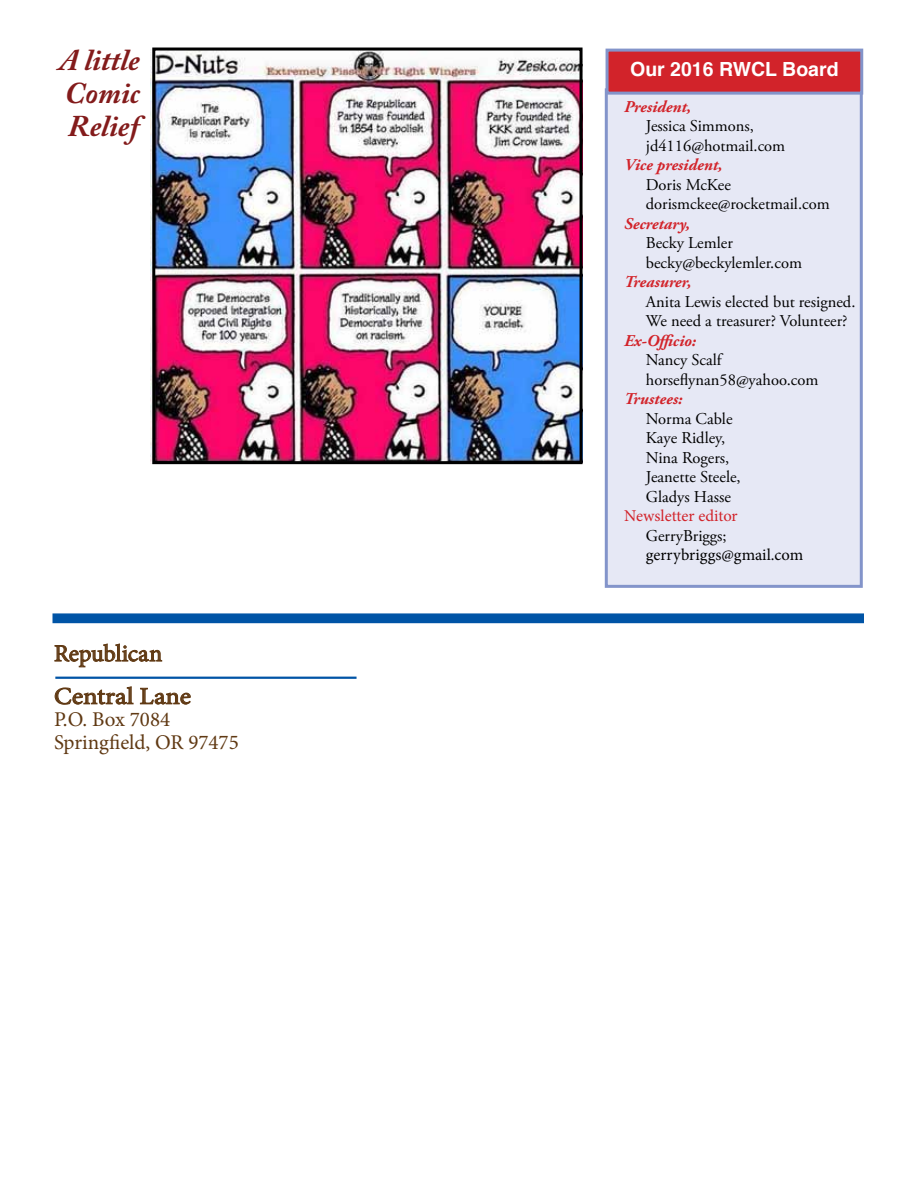
<style>
.page{position:relative;width:918px;height:1188px;background:#fff}
.page>*{position:absolute;margin:0;border:0;box-sizing:border-box;transform-origin:0 0}
.t1{font:italic 700 30px/33px "Adobe Caslon Pro";color:#831b1b}
.t2{font:24px/42.8px "Minion Pro";color:#603913}
.t3{font:21px/22.5px "Minion Pro";color:#603913}
.t4{font:700 19.5px "Helvetica";color:#fff}
.t5{font:16.5px "Adobe Garamond Pro";color:#000}
.t6{font:italic 700 16.5px "Adobe Garamond Pro";color:#d2232a}
.t7{font:16.5px "Minion Pro";color:#000}
.t8{font:16.5px "Minion Pro";color:#d2232a}
</style>
<div class="page">
<svg style="left:54px;top:643px;width:108px;height:25px"></svg>
<svg style="left:54px;top:686px;width:80px;height:19px"></svg>
<svg style="left:140px;top:688px;width:51px;height:17px"></svg>
<hr style="left:55px;top:677px;width:302px;height:2px;background:#0054a6">
<div style="left:52px;top:613px;width:812px;height:10px;background:#0054a6;border:2px solid #0054a6"></div>
<div style="left:605px;top:88px;width:258px;height:500px;background:#e6e8f5;border:3px solid #8394ca"></div>
<div style="left:606px;top:49px;width:257px;height:46px;background:#d2232a;border:3px solid #8394ca"></div>
<img style="left:150px;top:52px;width:429px;height:412px">
<div style="left:152px;top:48px;width:431px;height:416px;border:3px solid #000"></div>
<p class="t1" style="left:59px;top:43px;width:83px">A little</p>
<p class="t1" style="left:65px;top:76px;width:76px">Comic<br>Relief</p>
<p class="t2" style="left:54px;top:632px;width:138px">Republican<br>Central Lane</p>
<p class="t3" style="left:54px;top:709px;width:186px">P.O. Box 7084<br>Springfield, OR 97475</p>
<p class="t4" style="left:630px;top:54px;width:210px">Our 2016 RWCL Board</p>
<p class="t6" style="left:624px;top:97px;width:68px">President,</p>
<p class="t5" style="left:646px;top:116px;width:110px">Jessica Simmons,</p>
<p class="t5" style="left:646px;top:136px;width:141px">jd4116@hotmail.com</p>
<p class="t6" style="left:624px;top:155px;width:100px">Vice president,</p>
<p class="t5" style="left:646px;top:175px;width:87px">Doris McKee</p>
<p class="t5" style="left:646px;top:194px;width:185px">dorismckee@rocketmail.com</p>
<p class="t6" style="left:624px;top:214px;width:67px">Secretary,</p>
<p class="t5" style="left:646px;top:233px;width:89px">Becky Lemler</p>
<p class="t5" style="left:646px;top:253px;width:158px">becky@beckylemler.com</p>
<p class="t6" style="left:624px;top:272px;width:69px">Treasurer,</p>
<p class="t5" style="left:646px;top:292px;width:211px">Anita Lewis elected but resigned.</p>
<p class="t5" style="left:646px;top:311px;width:203px">We need a treasurer? Volunteer?</p>
<p class="t6" style="left:624px;top:331px;width:74px">Ex-Officio:</p>
<p class="t5" style="left:646px;top:350px;width:77px">Nancy Scalf</p>
<p class="t5" style="left:646px;top:370px;width:174px">horseflynan58@yahoo.com</p>
<p class="t6" style="left:624px;top:389px;width:60px">Trustees:</p>
<p class="t5" style="left:646px;top:409px;width:88px">Norma Cable</p>
<p class="t5" style="left:646px;top:428px;width:81px">Kaye Ridley,</p>
<p class="t5" style="left:646px;top:448px;width:85px">Nina Rogers,</p>
<p class="t5" style="left:646px;top:467px;width:96px">Jeanette Steele,</p>
<p class="t5" style="left:646px;top:487px;width:87px">Gladys Hasse</p>
<p class="t8" style="left:624px;top:505px;width:115px">Newsletter editor</p>
<p class="t5" style="left:646px;top:526px;width:82px">GerryBriggs;</p>
<p class="t7" style="left:646px;top:544px;width:159px">gerrybriggs@gmail.com</p>
</div>
